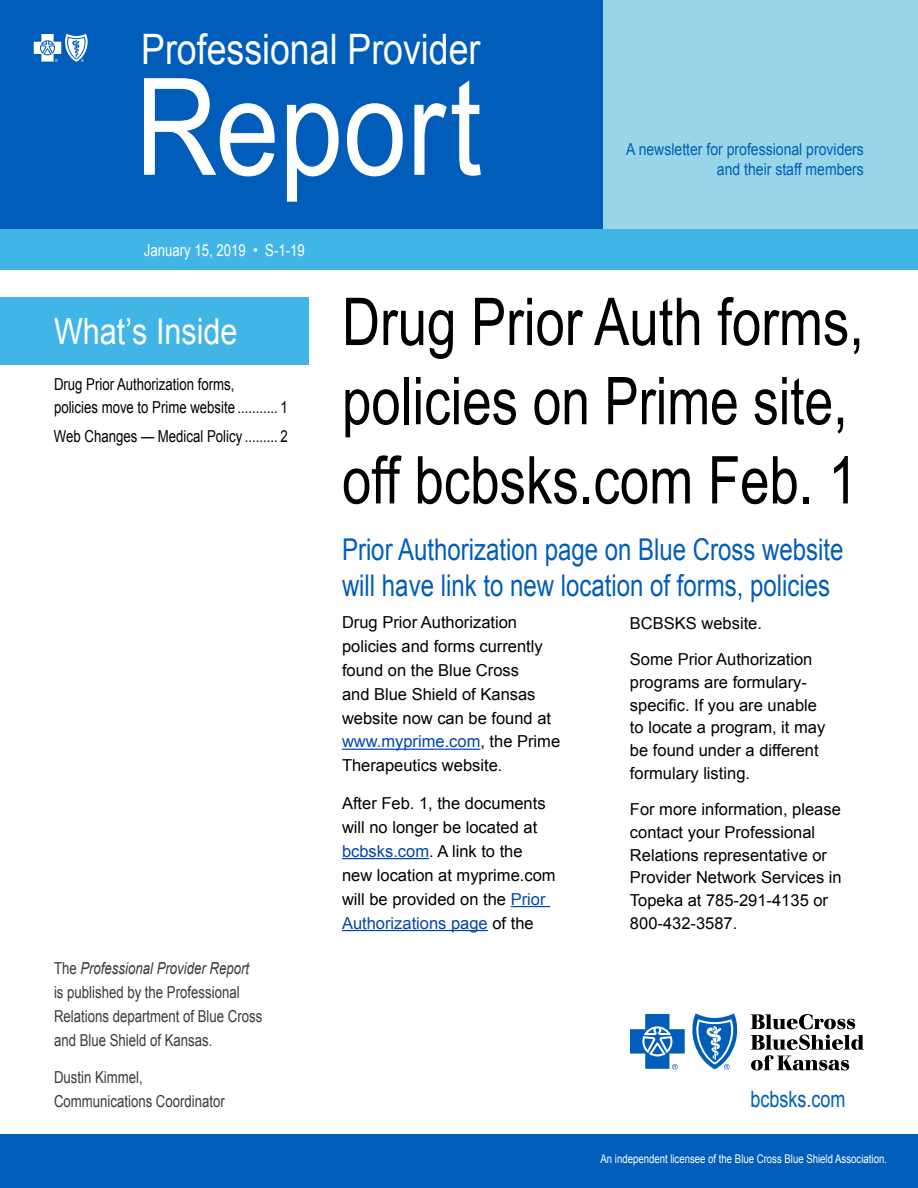
<style>
.page{position:relative;width:918px;height:1188px;background:#fff}
.page>*{position:absolute;margin:0;border:0;box-sizing:border-box;transform-origin:0 0}
.t1{font:135px "Arial";color:#fff;scale:.85 1}
.t2{font:66px/79.2px "Arial";color:#000;scale:.8 1}
.t3{font:42px "Arial";color:#fff;scale:.85 1}
.t4{font:36px "Arial";color:#fff;scale:.85 1}
.t5{font:30px/36px "Arial";color:#005db9;scale:.8 1}
.t6{font:22.5px "Arial";color:#005db9;scale:.8 1}
.t7{font:16.5px/24px "Arial";color:#000}
.t8{font:16.5px/24px "Arial";color:#3e3935;scale:.8 1}
.t9{font:16.5px/29.2px "Arial";color:#000;scale:.8 1}
.t10{font:16.5px/19.8px "Arial";color:#005db9;text-align:right;scale:.85 1}
.t11{font:16.5px "Arial";color:#fff;scale:.8 1}
.t12{font:12px "Arial";color:#fff;scale:.8 1}
.s1{font-style:italic}
.s2{color:#0147a9}
</style>
<div class="page">
<svg style="left:751px;top:1035px;width:113px;height:36px"></svg>
<svg style="left:751px;top:1014px;width:104px;height:15px"></svg>
<svg style="left:630px;top:1014px;width:55px;height:56px"></svg>
<svg style="left:692px;top:1013px;width:46px;height:57px"></svg>
<hr style="left:342px;top:749px;width:138px;height:1px;background:#0147a9">
<hr style="left:342px;top:858px;width:87px;height:1px;background:#0147a9">
<hr style="left:511px;top:906px;width:39px;height:1px;background:#0147a9">
<hr style="left:342px;top:930px;width:146px;height:1px;background:#0147a9">
<div style="left:0;top:0;width:603px;height:270px;background:#005db9"></div>
<div style="left:603px;top:0;width:315px;height:270px;background:#98d5e9"></div>
<div style="left:0;top:297px;width:308px;height:67px;background:#40b5e6"></div>
<div style="left:0;top:1134px;width:918px;height:54px;background:#005db9"></div>
<div style="left:0;top:230px;width:918px;height:40px;background:#40b5e6"></div>
<svg style="left:34px;top:34px;width:54px;height:28px"></svg>
<h3 class="t3" style="left:141px;top:22px;width:401px">Professional Provider</h3>
<h1 class="t1" style="left:135px;top:39px;width:409px">Report</h1>
<p class="t11" style="left:144px;top:239px;width:203px">January 15, 2019 • S-1-19</p>
<p class="t10" style="left:626px;top:140px;width:281px">A newsletter for professional providers and their staff members</p>
<h3 class="t4" style="left:54px;top:308px;width:218px">What’s Inside</h3>
<p class="t9" style="left:54px;top:370px;width:227px">Drug Prior Authorization forms,</p>
<p class="t9" style="left:54px;top:392px;width:294px">policies move to Prime website ........... 1<br>Web Changes — Medical Policy ......... 2</p>
<p class="t8" style="left:54px;top:956px;width:262px">The <span class="s1">Professional Provider Report </span>is published by the Professional<br>Relations department of Blue Cross and Blue Shield of Kansas.</p>
<p class="t8" style="left:54px;top:1066px;width:215px">Dustin Kimmel,<br>Communications Coordinator</p>
<h2 class="t2" style="left:342px;top:283px;width:654px">Drug Prior Auth forms, policies on Prime site, off bcbsks.com Feb. 1</h2>
<h3 class="t5" style="left:342px;top:531px;width:628px">Prior Authorization page on Blue Cross website will have link to new location of forms, policies</h3>
<p class="t7" style="left:342px;top:610px;width:220px">Drug Prior Authorization policies and forms currently found on the Blue Cross<br>and Blue Shield of Kansas website now can be found at <span class="s2">www.myprime.com</span>, the Prime<br>Therapeutics website.</p>
<p class="t7" style="left:342px;top:791px;width:215px">After Feb. 1, the documents will no longer be located at <span class="s2">bcbsks.com</span>. A link to the new location at myprime.com will be provided on the <span class="s2">Prior<br>Authorizations page</span> of the</p>
<p class="t7" style="left:630px;top:605px;width:184px;line-height:36.3px">BCBSKS website.<br>Some Prior Authorization</p>
<p class="t7" style="left:630px;top:671px;width:197px;line-height:22.8px">programs are formulary&shy;specific. If you are unable to locate a program, it may be found under a different formulary listing.</p>
<p class="t7" style="left:630px;top:798px;width:213px;line-height:22.8px">For more information, please contact your Professional<br>Relations representative or<br>Provider Network Services in<br>Topeka at 785-291-4135 or<br>800-432-3587.</p>
<h3 class="t6" style="left:751px;top:1085px;width:120px">bcbsks.com</h3>
<p class="t12" style="left:600px;top:1151px;width:360px">An independent licensee of the Blue Cross Blue Shield Association.</p>
</div>
